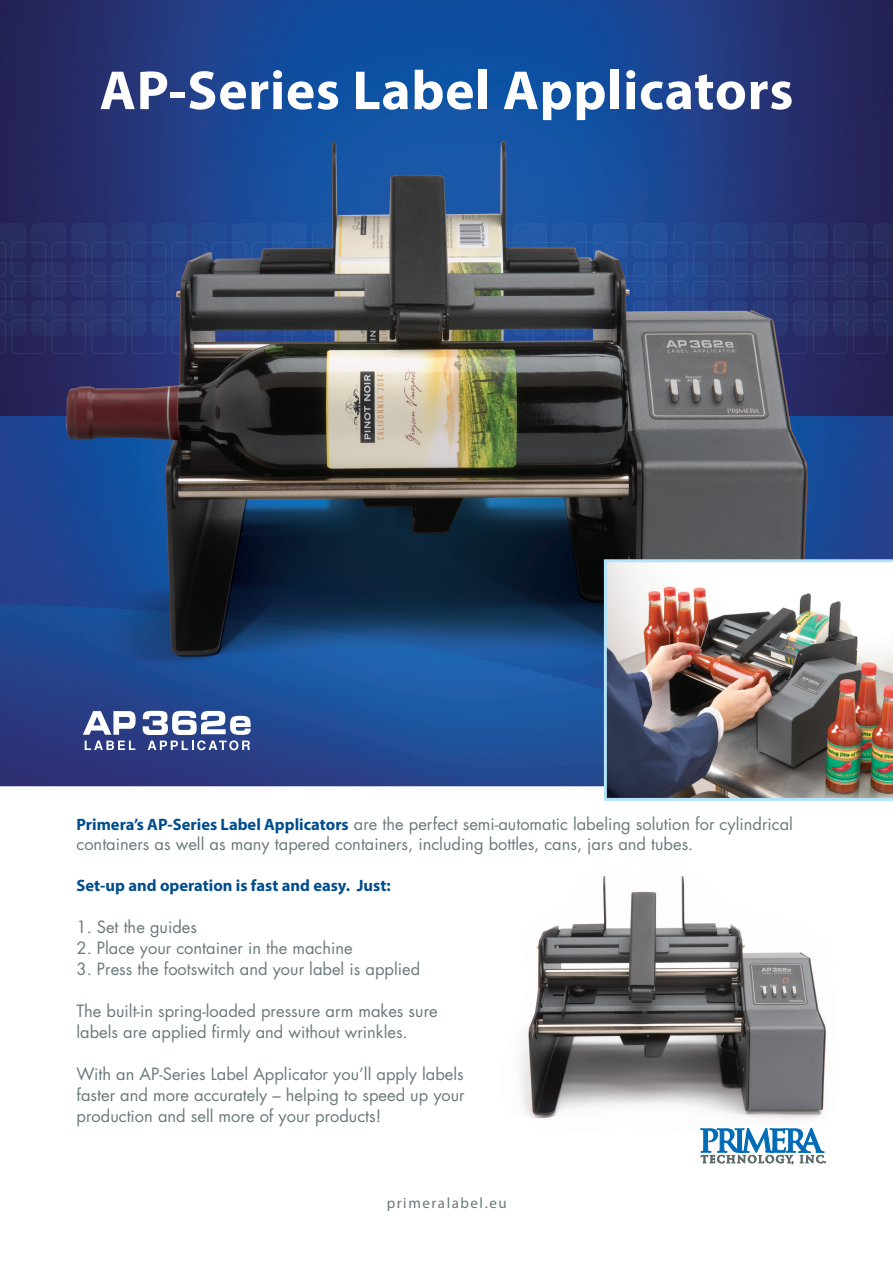
<style>
.page{position:relative;width:893px;height:1263px;background:#fff}
.page>*{position:absolute;margin:0;border:0;box-sizing:border-box;transform-origin:0 0}
.t1{font:700 55.5px "Myriad Pro";letter-spacing:.01em;color:#fff}
.t2{font:16.5px/21px "Futura Std";color:#6b7a7c}
.t3{font:700 16.5px "Myriad Pro";color:#004d8d}
.t4{font:15px "Myriad Pro";letter-spacing:.1em;color:#6b7a7c}
.s1{font-family:"Myriad Pro";font-weight:700;color:#004d8d}
</style>
<div class="page">
<img style="left:0;top:0;width:892px;height:787px">
<img style="left:520px;top:875px;width:306px;height:253px">
<svg style="left:85px;top:741px;width:50px;height:9px"></svg>
<svg style="left:83px;top:711px;width:53px;height:24px"></svg>
<svg style="left:143px;top:711px;width:108px;height:39px"></svg>
<svg style="left:700px;top:1128px;width:125px;height:37px"></svg>
<img style="left:604px;top:559px;width:288px;height:242px">
<h1 class="t1" style="left:100px;top:70px;width:695px">AP-Series Label Applicators</h1>
<p class="t2" style="left:76px;top:815px;width:718px;line-height:20.2px"><span class="s1">Primera’s AP-Series Label Applicators</span> are the perfect semi-automatic labeling solution for cylindrical containers as well as many tapered containers, including bottles, cans, jars and tubes.</p>
<p class="t3" style="left:76px;top:879px;width:316px">Set-up and operation is fast and easy. Just:</p>
<p class="t2" style="left:76px;top:918px;width:122px">1. Set the guides</p>
<p class="t2" style="left:76px;top:939px;width:278px">2. Place your container in the machine</p>
<p class="t2" style="left:76px;top:960px;width:345px">3. Press the footswitch and your label is applied</p>
<p class="t2" style="left:76px;top:1002px;width:363px">The built-in spring-loaded pressure arm makes sure labels are applied firmly and without wrinkles.</p>
<p class="t2" style="left:76px;top:1065px;width:390px;text-align:justify">With an AP-Series Label Applicator you’ll apply labels faster and more accurately – helping to speed up your production and sell more of your products!</p>
<p class="t4" style="left:387px;top:1195px;width:121px">primeralabel.eu</p>
</div>
